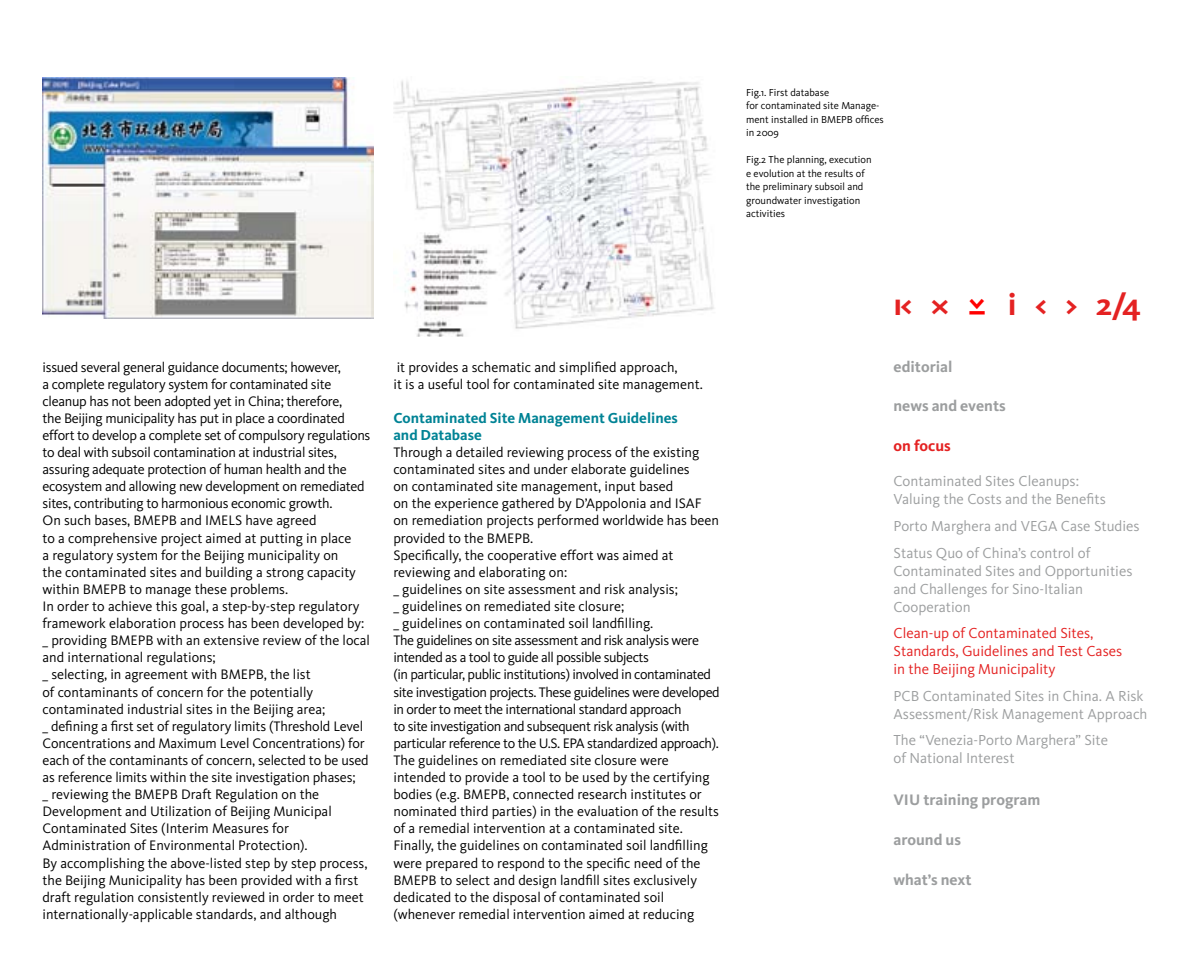
<style>
.page{position:relative;width:1191px;height:957px;background:#fff}
.page>*{position:absolute;margin:0;border:0;box-sizing:border-box;transform-origin:0 0}
.t1{font:700 31.5px "Kievit";color:#e42222}
.t2{font:500 31.5px "Kievit";color:#f00}
.t3{font:700 15.75px "Kievit";color:#9c9e9f}
.t4{font:700 15.75px "Kievit";color:#e42222}
.t5{font:15px/18px "Kievit";color:#9c9e9f}
.t6{font:15px/18px "Kievit";color:#e42222}
.t7{font:700 15px/17.1px "Kievit";color:#008395}
.t8{font:14.25px/17.1px "Kievit";color:#000}
.t9{font:10.5px/13.5px "Kievit";color:#000}
.s1{font-weight:700}
</style>
<div class="page">
<img style="left:43px;top:78px;width:330px;height:241px">
<img style="left:393px;top:80px;width:321px;height:256px">
<p class="t9" style="left:746px;top:85px;width:139px">Fig.1. First database<br>for contaminated site Manage&shy;ment installed in BMEPB offices in 2009</p>
<p class="t9" style="left:746px;top:153px;width:127px">Fig.2 The planning, execution e evolution at the results of the preliminary subsoil and groundwater investigation activities</p>
<p class="t8" style="left:43px;top:358px;width:329px">issued several general guidance documents; however,<br>a complete regulatory system for contaminated site cleanup has not been adopted yet in China; therefore,<br>the Beijing municipality has put in place a coordinated effort to develop a complete set of compulsory regulations to deal with subsoil contamination at industrial sites, assuring adequate protection of human health and the ecosystem and allowing new development on remediated sites, contributing to harmonious economic growth.<br>On such bases, BMEPB and IMELS have agreed<br>to a comprehensive project aimed at putting in place<br>a regulatory system for the Beijing municipality on<br>the contaminated sites and building a strong capacity within BMEPB to manage these problems.<br>In order to achieve this goal, a step-by-step regulatory framework elaboration process has been developed by: _ providing BMEPB with an extensive review of the local and international regulations;<br>_ selecting, in agreement with BMEPB, the list<br>of contaminants of concern for the potentially contaminated industrial sites in the Beijing area;<br>_ defining a first set of regulatory limits (Threshold Level Concentrations and Maximum Level Concentrations) for each of the contaminants of concern, selected to be used as reference limits within the site investigation phases;<br>_ reviewing the BMEPB Draft Regulation on the Development and Utilization of Beijing Municipal Contaminated Sites (Interim Measures for Administration of Environmental Protection).<br>By accomplishing the above-listed step by step process, the Beijing Municipality has been provided with a first draft regulation consistently reviewed in order to meet internationally-applicable standards, and although</p>
<p class="t8" style="left:393px;top:358px;width:311px">it provides a schematic and simplified approach,<br>it is a useful tool for contaminated site management.</p>
<p class="t7" style="left:393px;top:409px;width:286px">Contaminated Site Management Guidelines and Database</p>
<p class="t8" style="left:393px;top:444px;width:328px">Through a detailed reviewing process of the existing contaminated sites and under elaborate guidelines<br>on contaminated site management, input based<br>on the experience gathered by D’Appolonia and ISAF on remediation projects performed worldwide has been provided to the BMEPB.<br>Specifically, the cooperative effort was aimed at reviewing and elaborating on:<br>_ guidelines on site assessment and risk analysis;<br>_ guidelines on remediated site closure;<br>_ guidelines on contaminated soil landfilling.<br>The guidelines on site assessment and risk analysis were intended as a tool to guide all possible subjects<br>(in particular, public institutions) involved in contaminated site investigation projects. These guidelines were developed in order to meet the international standard approach<br>to site investigation and subsequent risk analysis (with particular reference to the U.S. EPA standardized approach).<br>The guidelines on remediated site closure were intended to provide a tool to be used by the certifying bodies (e.g. BMEPB, connected research institutes or nominated third parties) in the evaluation of the results of a remedial intervention at a contaminated site.<br>Finally, the guidelines on contaminated soil landfilling were prepared to respond to the specific need of the BMEPB to select and design landfill sites exclusively dedicated to the disposal of contaminated soil (whenever remedial intervention aimed at reducing</p>
<h1 class="t1" style="left:893px;top:285px;width:57px">ı&lt; &gt;&lt;</h1>
<h1 class="t2" style="left:956px;top:317px;width:20px;rotate:-90deg">ı<span class="s1">&lt;</span></h1>
<h1 class="t1" style="left:1007px;top:285px;width:135px">i &lt; &gt; 2/4</h1>
<p class="t3" style="left:893px;top:357px;width:60px">editorial</p>
<p class="t3" style="left:893px;top:397px;width:114px">news and events</p>
<p class="t4" style="left:893px;top:437px;width:59px">on focus</p>
<p class="t5" style="left:893px;top:472px;width:214px">Contaminated Sites Cleanups:<br>Valuing the Costs and the Benefits</p>
<p class="t5" style="left:893px;top:513px;width:248px;line-height:26.5px">Porto Marghera and VEGA Case Studies<br>Status Quo of China’s control of</p>
<p class="t5" style="left:893px;top:562px;width:240px">Contaminated Sites and Opportunities and Challenges for Sino-Italian<br>Cooperation</p>
<p class="t6" style="left:893px;top:624px;width:230px">Clean-up of Contaminated Sites,<br>Standards, Guidelines and Test Cases in the Beijing Municipality</p>
<p class="t5" style="left:893px;top:687px;width:255px">PCB Contaminated Sites in China. A Risk<br>Assessment/Risk Management Approach</p>
<p class="t5" style="left:893px;top:731px;width:216px">The “Venezia-Porto Marghera” Site of National Interest</p>
<p class="t3" style="left:893px;top:790px;width:148px">VIU training program</p>
<p class="t3" style="left:893px;top:830px;width:69px">around us</p>
<p class="t3" style="left:893px;top:870px;width:79px">what’s next</p>
</div>
